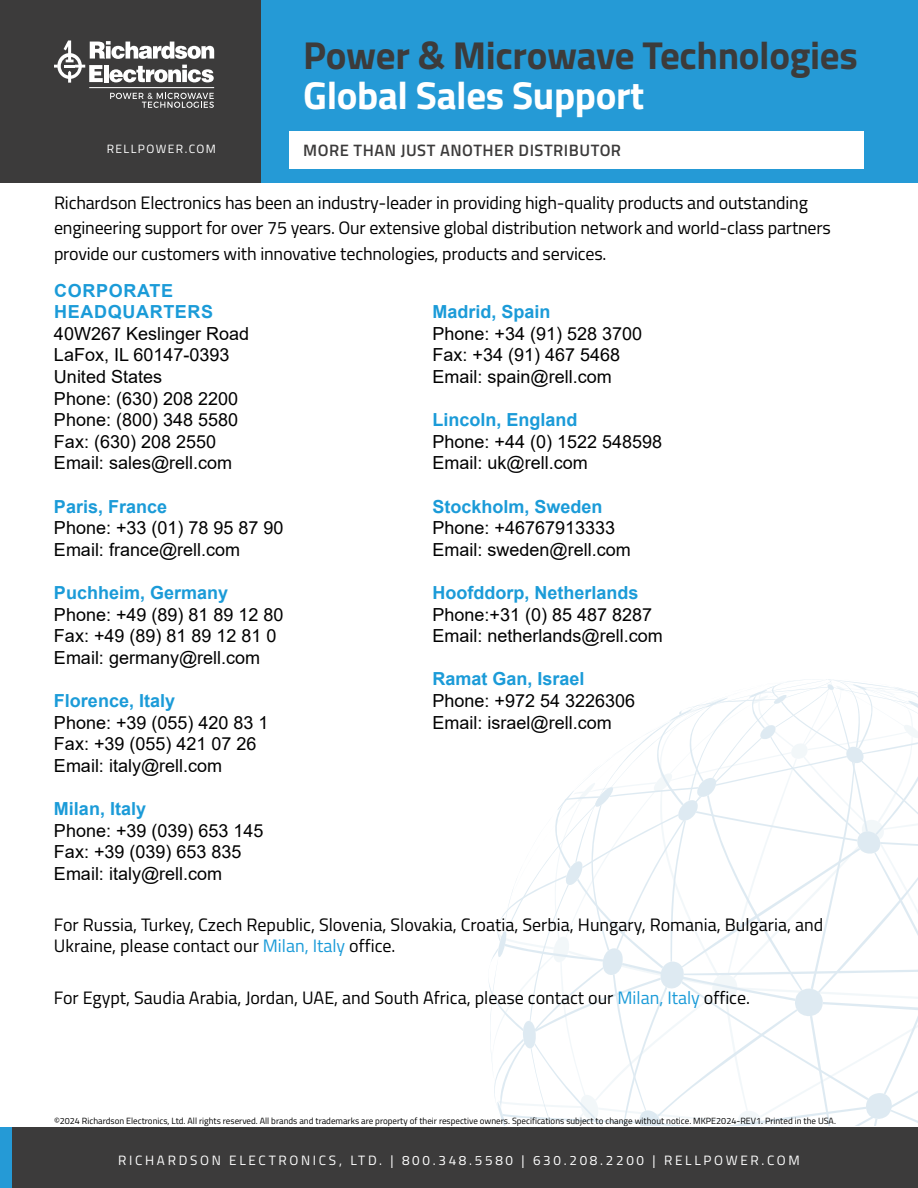
<style>
.page{position:relative;width:918px;height:1188px;background:#fff}
.page>*{position:absolute;margin:0;border:0;box-sizing:border-box;transform-origin:0 0}
.t1{font:700 39px "Titillium";letter-spacing:-.01em;color:#3c3b3b}
.t2{font:700 39px "Titillium";letter-spacing:-.01em;color:#fff}
.t3{font:18px/21.6px "Arial";color:#000}
.t4{font:18px/25.5px "Titillium";letter-spacing:-.01em;color:#000}
.t5{font:700 18px "Arial";color:#1b9bd8}
.t6{font:700 18px/21.6px "Arial";letter-spacing:.035em;color:#1b9bd8}
.t7{font:600 16.5px "Titillium";letter-spacing:.03em;color:#3c3b3b}
.t8{font:13.5px "Titillium";letter-spacing:.2em;color:#fff}
.t9{font:12px "Titillium";letter-spacing:.12em;color:#fff}
.t10{font:9px "Titillium";color:#000}
.s1{color:#1b9bd8}
</style>
<div class="page">
<div style="left:0;top:1127px;width:918px;height:61px;background:#3c3b3b"></div>
<div style="left:0;top:1127px;width:11px;height:61px;background:#259ad6"></div>
<svg style="left:488px;top:679px;width:430px;height:446px"></svg>
<div style="left:261px;top:0;width:657px;height:182px;background:#259ad6"></div>
<div style="left:0;top:0;width:261px;height:182px;background:#3c3b3b"></div>
<svg style="left:54px;top:40px;width:160px;height:43px"></svg>
<svg style="left:110px;top:93px;width:104px;height:15px"></svg>
<hr style="left:89px;top:87px;width:125px;height:1px;background:#fff">
<div style="left:290px;top:131px;width:574px;height:38px;background:#fff"></div>
<h1 class="t1" style="left:303px;top:26px;width:556px">Power &amp; Microwave Technologies</h1>
<h1 class="t2" style="left:303px;top:66px;width:343px">Global Sales Support</h1>
<p class="t9" style="left:107px;top:140px;width:111px">RELLPOWER.COM</p>
<p class="t7" style="left:303px;top:138px;width:319px">MORE THAN JUST ANOTHER DISTRIBUTOR</p>
<p class="t4" style="left:54px;top:189px;width:778px">Richardson Electronics has been an industry-leader in providing high-quality products and outstanding engineering support for over 75 years. Our extensive global distribution network and world-class partners provide our customers with innovative technologies, products and services.</p>
<p class="t6" style="left:54px;top:280px;width:160px">CORPORATE<br>HEADQUARTERS</p>
<p class="t3" style="left:54px;top:323px;width:197px">40W267 Keslinger Road<br>LaFox, IL 60147-0393<br>United States<br>Phone: (630) 208 2200<br>Phone: (800) 348 5580<br>Fax: (630) 208 2550<br>Email: sales@rell.com</p>
<p class="t5" style="left:54px;top:494px;width:115px">Paris, France</p>
<p class="t3" style="left:54px;top:517px;width:231px">Phone: +33 (01) 78 95 87 90<br>Email: france@rell.com</p>
<p class="t5" style="left:54px;top:580px;width:176px">Puchheim, Germany</p>
<p class="t3" style="left:54px;top:603px;width:231px">Phone: +49 (89) 81 89 12 80<br>Fax: +49 (89) 81 89 12 81 0<br>Email: germany@rell.com</p>
<p class="t5" style="left:54px;top:688px;width:123px">Florence, Italy</p>
<p class="t3" style="left:54px;top:711px;width:216px">Phone: +39 (055) 420 83 1<br>Fax: +39 (055) 421 07 26<br>Email: italy@rell.com</p>
<p class="t5" style="left:54px;top:796px;width:94px">Milan, Italy</p>
<p class="t3" style="left:54px;top:819px;width:211px">Phone: +39 (039) 653 145<br>Fax: +39 (039) 653 835<br>Email: italy@rell.com</p>
<p class="t4" style="left:54px;top:913px;width:771px;line-height:21.6px">For Russia, Turkey, Czech Republic, Slovenia, Slovakia, Croatia, Serbia, Hungary, Romania, Bulgaria, and<br>Ukraine, please contact our <span class="s1">Milan, Italy</span> office.</p>
<p class="t4" style="left:54px;top:984px;width:698px">For Egypt, Saudia Arabia, Jordan, UAE, and South Africa, please contact our <span class="s1">Milan, Italy</span> office.</p>
<p class="t5" style="left:433px;top:299px;width:120px">Madrid, Spain</p>
<p class="t3" style="left:433px;top:323px;width:211px">Phone: +34 (91) 528 3700<br>Fax: +34 (91) 467 5468<br>Email: spain@rell.com</p>
<p class="t5" style="left:433px;top:407px;width:147px">Lincoln, England</p>
<p class="t3" style="left:433px;top:431px;width:231px">Phone: +44 (0) 1522 548598<br>Email: uk@rell.com</p>
<p class="t5" style="left:433px;top:494px;width:172px">Stockholm, Sweden</p>
<p class="t3" style="left:433px;top:517px;width:200px">Phone: +46767913333<br>Email: sweden@rell.com</p>
<p class="t5" style="left:433px;top:580px;width:208px">Hoofddorp, Netherlands</p>
<p class="t3" style="left:433px;top:603px;width:232px">Phone:+31 (0) 85 487 8287<br>Email: netherlands@rell.com</p>
<p class="t5" style="left:433px;top:666px;width:154px">Ramat Gan, Israel</p>
<p class="t3" style="left:433px;top:690px;width:204px">Phone: +972 54 3226306<br>Email: israel@rell.com</p>
<p class="t10" style="left:54px;top:1114px;width:783px">©2024 Richardson Electronics, Ltd. All rights reserved. All brands and trademarks are property of their respective owners. Specifications subject to change without notice. MKPE2024-REV1. Printed in the USA.</p>
<p class="t8" style="left:118px;top:1150px;width:683px">RICHARDSON ELECTRONICS, LTD. | 800.348.5580 | 630.208.2200 | RELLPOWER.COM</p>
</div>
